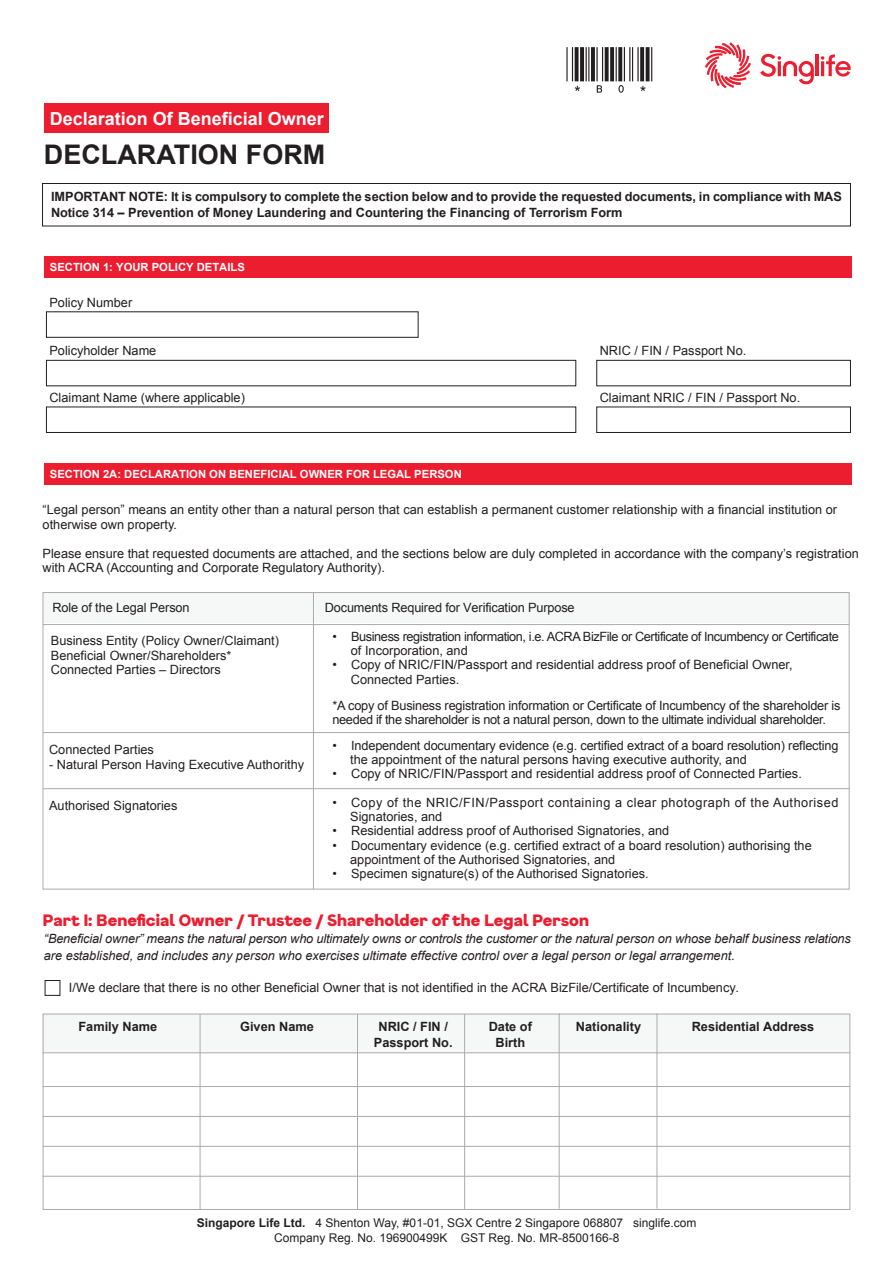
<style>
.page{position:relative;width:893px;height:1263px;background:#fff}
.page>*{position:absolute;margin:0;border:0;box-sizing:border-box;transform-origin:0 0}
.t1{font:700 27px "Arial";color:#231f20}
.t2{font:700 18px "Arial";color:#fff}
.t3{font:900 15.75px "F37 Gruffy";color:#ed1d30}
.t4{font:12.75px/14.2px "Arial";color:#231f20}
.t5{font:700 12.75px/15.3px "Arial";color:#231f20;text-align:center}
.t6{font:italic 12.75px/16.5px "Arial";letter-spacing:-.01em;color:#231f20}
.t7{font:12.75px/14.2px "Arial";letter-spacing:-.03em;color:#231f20}
.t8{font:12.75px/14.2px "Arial";letter-spacing:.04em;color:#231f20}
.t9{font:12px/15px "Arial";color:#231f20;text-align:center}
.t10{font:700 11.25px "Arial";color:#fff}
.s1{font-weight:700}
</style>
<div class="page">
<hr style="left:816px;top:54px;width:3px;height:22px;background:#ed1e30">
<svg style="left:821px;top:54px;width:30px;height:23px"></svg>
<svg style="left:760px;top:54px;width:54px;height:30px"></svg>
<svg style="left:705px;top:42px;width:46px;height:46px"></svg>
<div style="left:45px;top:103px;width:284px;height:30px;background:#ed1d30"></div>
<div style="left:42px;top:183px;width:809px;height:43px;border:1px solid #231f20"></div>
<svg style="left:566px;top:47px;width:86px;height:46px"></svg>
<div style="left:44px;top:464px;width:807px;height:21px;background:#ed1d30"></div>
<div style="left:43px;top:592px;width:806px;height:31px;background:#f6f8f8"></div>
<hr style="left:313px;top:592px;width:1px;height:297px;background:#afa9a9">
<hr style="left:43px;top:624px;width:806px;height:1px;background:#afa9a9">
<hr style="left:43px;top:732px;width:806px;height:1px;background:#afa9a9">
<hr style="left:43px;top:788px;width:806px;height:1px;background:#afa9a9">
<div style="left:44px;top:256px;width:807px;height:21px;background:#ed1d30"></div>
<div style="left:46px;top:311px;width:372px;height:27px;border:1px solid #231f20"></div>
<div style="left:46px;top:360px;width:530px;height:26px;border:1px solid #231f20"></div>
<div style="left:596px;top:360px;width:255px;height:26px;border:1px solid #231f20"></div>
<div style="left:46px;top:407px;width:530px;height:26px;border:1px solid #231f20"></div>
<div style="left:596px;top:407px;width:255px;height:26px;border:1px solid #231f20"></div>
<div style="left:45px;top:980px;width:15px;height:16px;border:1px solid #231f20"></div>
<div style="left:43px;top:1014px;width:807px;height:39px;background:#f6f8f8"></div>
<div style="left:43px;top:1014px;width:807px;height:196px;border:1px solid #afa9a9"></div>
<hr style="left:43px;top:1052px;width:807px;height:1px;background:#afa9a9">
<hr style="left:43px;top:1086px;width:807px;height:1px;background:#afa9a9">
<hr style="left:43px;top:1116px;width:807px;height:1px;background:#afa9a9">
<hr style="left:43px;top:1146px;width:807px;height:1px;background:#afa9a9">
<hr style="left:43px;top:1176px;width:807px;height:1px;background:#afa9a9">
<hr style="left:200px;top:1014px;width:1px;height:195px;background:#afa9a9">
<hr style="left:357px;top:1014px;width:1px;height:195px;background:#afa9a9">
<hr style="left:464px;top:1014px;width:1px;height:195px;background:#afa9a9">
<hr style="left:559px;top:1013px;width:1px;height:195px;background:#afa9a9">
<hr style="left:657px;top:1013px;width:1px;height:195px;background:#afa9a9">
<h2 class="t2" style="left:50px;top:107px;width:276px">Declaration Of Beneficial Owner</h2>
<h1 class="t1" style="left:44px;top:136px;width:283px">DECLARATION FORM</h1>
<p class="t5" style="left:51px;top:189px;width:792px;line-height:15.8px;text-align:left">IMPORTANT NOTE: It is compulsory to complete the section below and to provide the requested documents, in compliance with MAS<br>Notice 314 – Prevention of Money Laundering and Countering the Financing of Terrorism Form</p>
<p class="t10" style="left:50px;top:259px;width:197px">SECTION 1: YOUR POLICY DETAILS</p>
<p class="t4" style="left:49px;top:296px;width:84px">Policy Number</p>
<p class="t4" style="left:49px;top:344px;width:108px">Policyholder Name</p>
<p class="t4" style="left:600px;top:344px;width:148px">NRIC / FIN / Passport No.</p>
<p class="t4" style="left:49px;top:391px;width:197px">Claimant Name (where applicable)</p>
<p class="t4" style="left:600px;top:391px;width:202px">Claimant NRIC / FIN / Passport No.</p>
<p class="t10" style="left:50px;top:467px;width:413px">SECTION 2A: DECLARATION ON BENEFICIAL OWNER FOR LEGAL PERSON</p>
<p class="t4" style="left:43px;top:503px;width:796px">“Legal person” means an entity other than a natural person that can establish a permanent customer relationship with a financial institution or otherwise own property.</p>
<p class="t4" style="left:43px;top:547px;width:818px">Please ensure that requested documents are attached, and the sections below are duly completed in accordance with the company’s registration with ACRA (Accounting and Corporate Regulatory Authority).</p>
<p class="t4" style="left:53px;top:601px;width:139px">Role of the Legal Person</p>
<p class="t4" style="left:325px;top:601px;width:251px">Documents Required for Verification Purpose</p>
<p class="t4" style="left:51px;top:634px;width:230px">Business Entity (Policy Owner/Claimant)<br>Beneficial Owner/Shareholders*<br>Connected Parties – Directors</p>
<p class="t7" style="left:351px;top:629px;width:489px;text-indent:-18px">• Business registration information, i.e. ACRA BizFile or Certificate of Incumbency or Certificate of Incorporation, and</p>
<p class="t4" style="left:351px;top:658px;width:443px;text-indent:-18px">• Copy of NRIC/FIN/Passport and residential address proof of Beneficial Owner,<br>Connected Parties.</p>
<p class="t4" style="left:49px;top:743px;width:106px">Connected Parties</p>
<p class="t4" style="left:49px;top:757px;width:257px">- Natural Person Having Executive Authorithy</p>
<p class="t4" style="left:49px;top:798px;width:130px">Authorised Signatories</p>
<p class="t4" style="left:332px;top:698px;width:510px">*A copy of Business registration information or Certificate of Incumbency of the shareholder is needed if the shareholder is not a natural person, down to the ultimate individual shareholder.</p>
<p class="t4" style="left:350px;top:738px;width:490px;text-indent:-18px">• Independent documentary evidence (e.g. certified extract of a board resolution) reflecting the appointment of the natural persons having executive authority, and</p>
<p class="t4" style="left:332px;top:767px;width:471px">• Copy of NRIC/FIN/Passport and residential address proof of Connected Parties.</p>
<p class="t8" style="left:350px;top:795px;width:490px;text-indent:-18px">• Copy of the NRIC/FIN/Passport containing a clear photograph of the Authorised<br>Signatories, and</p>
<p class="t4" style="left:332px;top:824px;width:338px">• Residential address proof of Authorised Signatories, and</p>
<p class="t4" style="left:350px;top:838px;width:463px;text-indent:-18px">• Documentary evidence (e.g. certified extract of a board resolution) authorising the appointment of the Authorised Signatories, and</p>
<p class="t4" style="left:332px;top:866px;width:318px">• Specimen signature(s) of the Authorised Signatories.</p>
<p class="t3" style="left:43px;top:910px;width:548px">Part I: Beneficial Owner / Trustee / Shareholder of the Legal Person</p>
<p class="t6" style="left:44px;top:931px;width:808px">“Beneficial owner” means the natural person who ultimately owns or controls the customer or the natural person on whose behalf business relations are established, and includes any person who exercises ultimate effective control over a legal person or legal arrangement.</p>
<p class="t4" style="left:69px;top:981px;width:672px">I/We declare that there is no other Beneficial Owner that is not identified in the ACRA BizFile/Certificate of Incumbency.</p>
<p class="t5" style="left:79px;top:1020px;width:80px">Family Name</p>
<p class="t5" style="left:240px;top:1020px;width:75px">Given Name</p>
<p class="t5" style="left:374px;top:1020px;width:80px">NRIC / FIN /<br>Passport No.</p>
<p class="t5" style="left:489px;top:1020px;width:45px">Date of<br>Birth</p>
<p class="t5" style="left:576px;top:1019px;width:67px">Nationality</p>
<p class="t5" style="left:692px;top:1019px;width:124px">Residential Address</p>
<p class="t9" style="left:197px;top:1215px;width:501px"><span class="s1">Singapore Life Ltd.</span> 4 Shenton Way, #01-01, SGX Centre 2 Singapore 068807 singlife.com<br>Company Reg. No. 196900499K GST Reg. No. MR-8500166-8</p>
</div>
